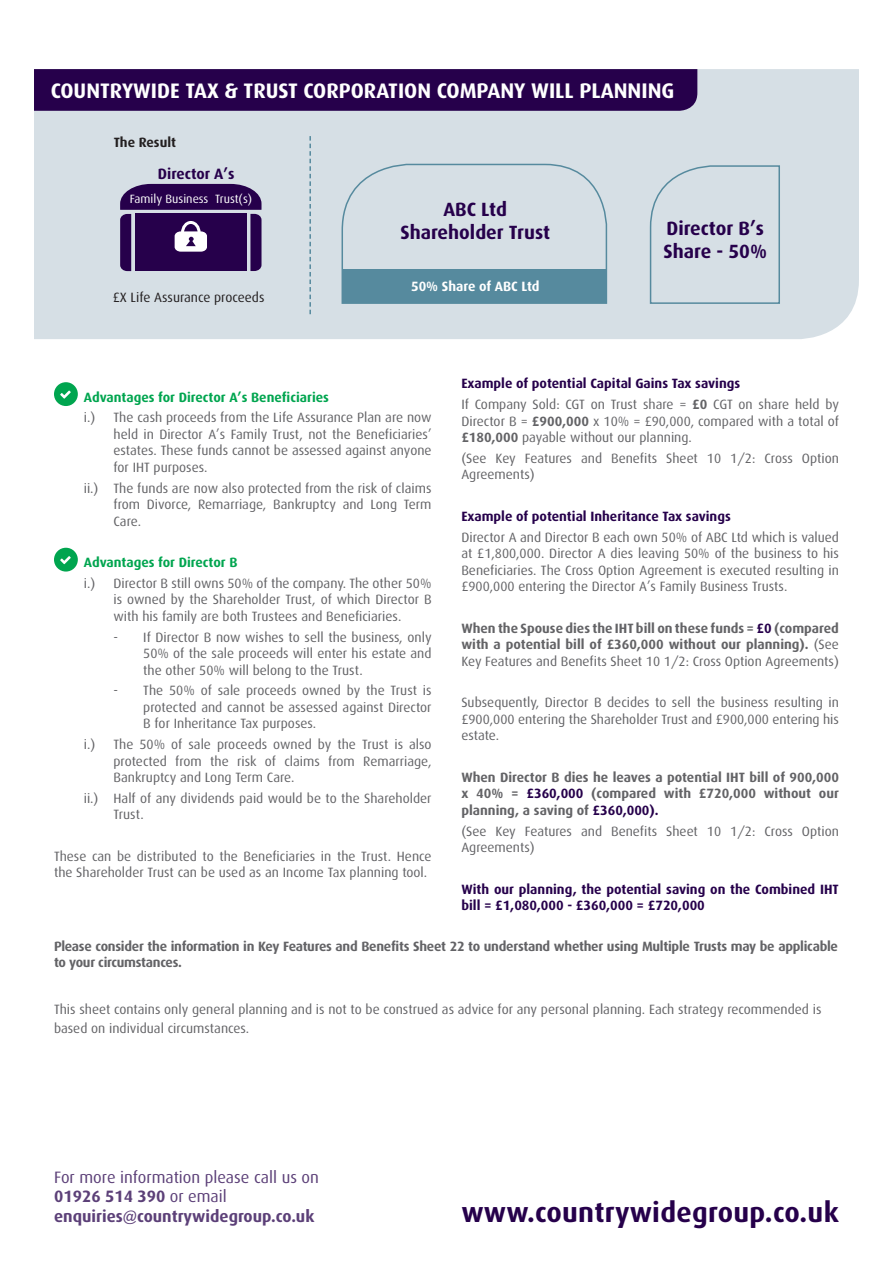
<style>
.page{position:relative;width:893px;height:1263px;background:#fff}
.page>*{position:absolute;margin:0;border:0;box-sizing:border-box;transform-origin:0 0}
.t1{font:700 27.75px "Dax";letter-spacing:.01em;color:#26004b}
.t2{font:700 21px "Dax";color:#fff}
.t3{font:700 19.2px "Dax";color:#26004b}
.t4{font:700 16.5px/19.5px "Dax";color:#5c4078}
.t5{font:700 15px "Dax";color:#26004b}
.Body_Copy{font:13.5px/16.5px "Dax";color:#636366;text-align:justify}
.Body_Copy-2{font:700 13.5px/16.5px "Dax";letter-spacing:-.02em;color:#636366;text-align:justify}
.Body_Copy-3{font:700 13.5px/16.5px "Dax";color:#26004b}
.Body_Copy-4{font:700 13.5px "Dax";color:#00a54f}
.Body_Copy-5{font:13.5px "Dax";color:#231f20}
.Body_Copy-6{font:700 13.5px "Dax";letter-spacing:-.005em;color:#fff}
.t6{font:700 13.5px "Dax";color:#231f20}
.t7{font:12px "Dax";color:#fff}
.s1{font-size:21.15px}
.s2{font-weight:700}
.s3{color:#26004b}
.s4{font-weight:400}
</style>
<div class="page">
<div style="left:34px;top:69px;width:825px;height:270px;background:#d6dfe5"></div>
<div style="left:34px;top:69px;width:663px;height:42px;background:#26004b"></div>
<svg style="left:309px;top:136px;width:2px;height:178px"></svg>
<svg style="left:341px;top:163px;width:267px;height:142px;background:#b4c8d2"></svg>
<div style="left:649px;top:165px;width:132px;height:140px;background:#d6dfe5"></div>
<div style="left:55px;top:384px;width:21px;height:21px;background:#00a54f;border-radius:50%"></div>
<svg style="left:60px;top:391px;width:11px;height:8px"></svg>
<div style="left:54px;top:382px;width:24px;height:24px;border:3px solid #00a54f;border-radius:50%"></div>
<div style="left:55px;top:549px;width:21px;height:21px;background:#00a54f;border-radius:50%"></div>
<svg style="left:60px;top:556px;width:11px;height:8px"></svg>
<div style="left:54px;top:548px;width:24px;height:23px;border:3px solid #00a54f;border-radius:50%"></div>
<svg style="left:120px;top:184px;width:141px;height:87px;background:#412162"></svg>
<p class="t2" style="left:51px;top:79px;width:625px">COUNTRYWIDE TAX &amp; TRUST CORPORATION <span class="s1">COMPANY WILL PLANNING</span></p>
<p class="t6" style="left:114px;top:134px;width:64px">The Result</p>
<p class="t5" style="left:158px;top:165px;width:78px">Director A’s</p>
<p class="t7" style="left:130px;top:192px;width:124px">Family Business Trust(s)</p>
<p class="Body_Copy-5" style="left:113px;top:290px;width:153px">£X Life Assurance proceeds</p>
<p class="t3" style="left:444px;top:199px;width:65px">ABC Ltd</p>
<p class="t3" style="left:400px;top:222px;width:151px">Shareholder Trust</p>
<p class="Body_Copy-6" style="left:411px;top:279px;width:130px">50% Share of ABC Ltd</p>
<p class="t3" style="left:666px;top:217px;width:99px">Director B’s</p>
<p class="t3" style="left:663px;top:240px;width:105px">Share - 50%</p>
<p class="Body_Copy-3" style="left:461px;top:376px;width:280px">Example of potential Capital Gains Tax savings</p>
<p class="Body_Copy" style="left:461px;top:396px;width:379px">If Company Sold: CGT on Trust share = <span class="s2">£0</span> CGT on share held by Director B = <span class="s2">£900,000</span> x 10% = £90,000, compared with a total of <span class="s2">£180,000</span> payable without our planning.</p>
<p class="Body_Copy" style="left:461px;top:450px;width:379px">(See Key Features and Benefits Sheet 10 1/2: Cross Option<br>Agreements)</p>
<p class="Body_Copy-3" style="left:461px;top:508px;width:271px">Example of potential Inheritance Tax savings</p>
<p class="Body_Copy" style="left:461px;top:529px;width:379px">Director A and Director B each own 50% of ABC Ltd which is valued at £1,800,000. Director A dies leaving 50% of the business to his Beneficiaries. The Cross Option Agreement is executed resulting in £900,000 entering the Director A’s Family Business Trusts.</p>
<p class="Body_Copy-2" style="left:461px;top:620px;width:379px">When the Spouse dies the IHT bill on these funds = <span class="s3">£0</span> (compared with a potential bill of £360,000 without our planning). <span class="s4">(See Key Features and Benefits Sheet 10 1/2: Cross Option Agreements)</span></p>
<p class="Body_Copy" style="left:461px;top:694px;width:379px">Subsequently, Director B decides to sell the business resulting in £900,000 entering the Shareholder Trust and £900,000 entering his estate.</p>
<p class="Body_Copy-2" style="left:461px;top:769px;width:379px">When Director B dies he leaves a potential IHT bill of 900,000 x 40% = <span class="s3">£360,000</span> (compared with £720,000 without our planning, a saving of <span class="s3">£360,000).</span></p>
<p class="Body_Copy" style="left:461px;top:823px;width:379px">(See Key Features and Benefits Sheet 10 1/2: Cross Option<br>Agreements)</p>
<p class="Body_Copy-3" style="left:461px;top:881px;width:379px">With our planning, the potential saving on the Combined IHT bill = £1,080,000 - £360,000 = £720,000</p>
<p class="Body_Copy-2" style="left:54px;top:938px;width:785px">Please consider the information in Key Features and Benefits Sheet 22 to understand whether using Multiple Trusts may be applicable to your circumstances.</p>
<p class="Body_Copy" style="left:54px;top:999px;width:769px;line-height:19.5px">This sheet contains only general planning and is not to be construed as advice for any personal planning. Each strategy recommended is based on individual circumstances.</p>
<p class="Body_Copy-4" style="left:84px;top:389px;width:247px">Advantages for Director A’s Beneficiaries</p>
<p class="Body_Copy" style="left:84px;top:409px;width:13px">i.)</p>
<p class="Body_Copy" style="left:114px;top:409px;width:320px">The cash proceeds from the Life Assurance Plan are now held in Director A’s Family Trust, not the Beneficiaries’ estates. These funds cannot be assessed against anyone for IHT purposes.</p>
<p class="Body_Copy" style="left:114px;top:480px;width:320px;text-indent:-30px">ii.) The funds are now also protected from the risk of claims from Divorce, Remarriage, Bankruptcy and Long Term Care.</p>
<p class="Body_Copy-4" style="left:84px;top:555px;width:155px">Advantages for Director B</p>
<p class="Body_Copy" style="left:84px;top:575px;width:13px">i.)</p>
<p class="Body_Copy" style="left:114px;top:575px;width:320px">Director B still owns 50% of the company. The other 50% is owned by the Shareholder Trust, of which Director B with his family are both Trustees and Beneficiaries.</p>
<p class="Body_Copy" style="left:143px;top:629px;width:290px;text-indent:-30px">- If Director B now wishes to sell the business, only 50% of the sale proceeds will enter his estate and the other 50% will belong to the Trust.</p>
<p class="Body_Copy" style="left:143px;top:682px;width:290px;text-indent:-30px">- The 50% of sale proceeds owned by the Trust is protected and cannot be assessed against Director B for Inheritance Tax purposes.</p>
<p class="Body_Copy" style="left:84px;top:736px;width:13px">i.)</p>
<p class="Body_Copy" style="left:114px;top:736px;width:320px">The 50% of sale proceeds owned by the Trust is also protected from the risk of claims from Remarriage, Bankruptcy and Long Term Care.</p>
<p class="Body_Copy" style="left:114px;top:790px;width:320px;text-indent:-30px">ii.) Half of any dividends paid would be to the Shareholder<br>Trust.</p>
<p class="Body_Copy" style="left:54px;top:848px;width:379px">These can be distributed to the Beneficiaries in the Trust. Hence the Shareholder Trust can be used as an Income Tax planning tool.</p>
<p class="t4" style="left:54px;top:1167px;width:266px"><span class="s4">For more information please call us on<br></span>01926 514 390 <span class="s4">or email </span>enquiries@countrywidegroup.co.uk</p>
<h1 class="t1" style="left:461px;top:1197px;width:379px">www.countrywidegroup.co.uk</h1>
</div>
